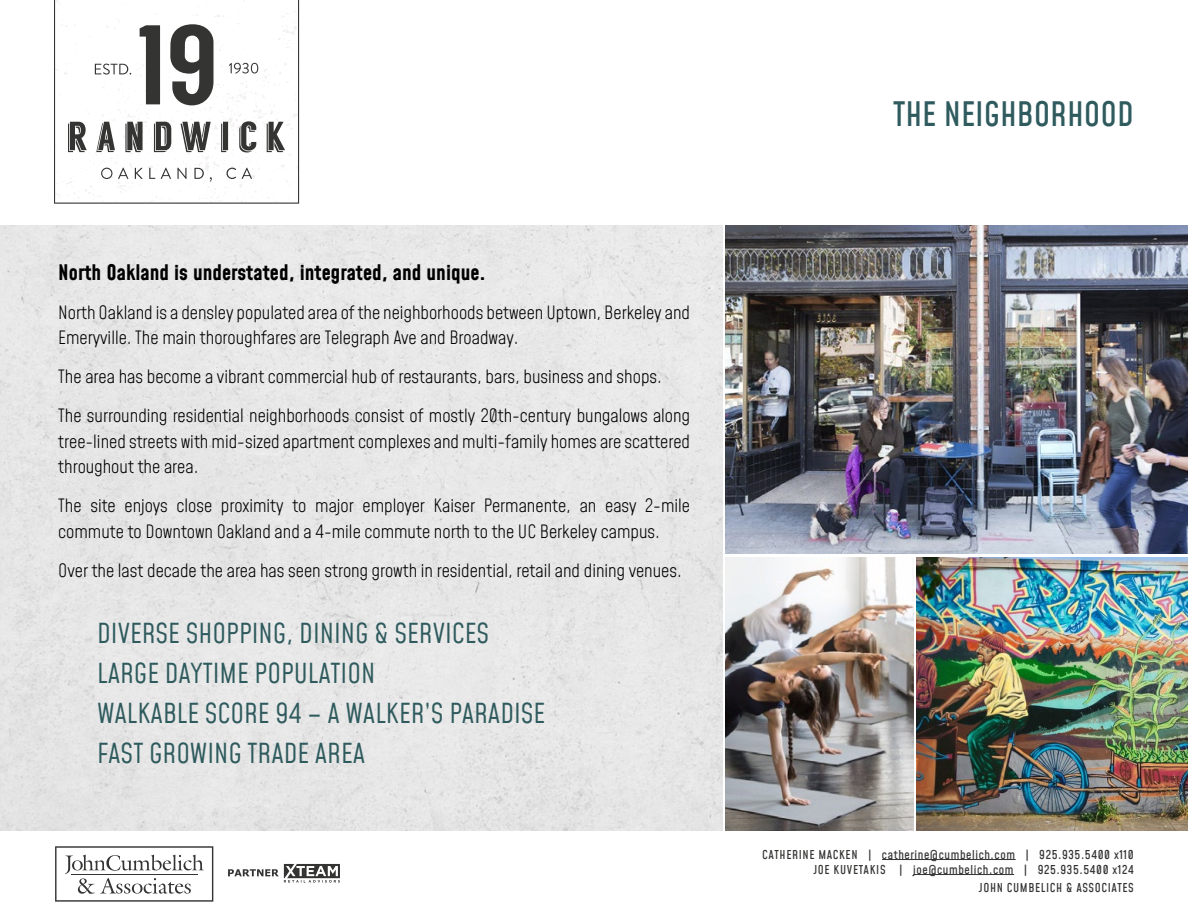
<style>
.page{position:relative;width:1188px;height:918px;background:#fff}
.page>*{position:absolute;margin:0;border:0;box-sizing:border-box;transform-origin:0 0}
.t1{font:500 33px "Mohave";color:#2f5b5e}
.t2{font:27px/39.8px "Mohave";color:#2f5b5e}
.t3{font:700 21px "Mohave";color:#000}
.t4{font:300 18px/25.5px "Mohave";color:#000}
.t5{font:500 12px/15px "Mohave";letter-spacing:.05em;color:#343433;text-align:right}
</style>
<div class="page">
<svg style="left:55px;top:846px;width:158px;height:56px"></svg>
<hr style="left:882px;top:859px;width:134px;height:1px;background:#343433">
<hr style="left:913px;top:874px;width:101px;height:1px;background:#343433">
<svg style="left:228px;top:864px;width:112px;height:19px"></svg>
<svg style="left:54px;top:0;width:245px;height:204px"></svg>
<svg style="left:95px;top:64px;width:36px;height:11px"></svg>
<svg style="left:229px;top:63px;width:29px;height:11px"></svg>
<img style="left:917px;top:558px;width:271px;height:272px">
<div style="left:0;top:226px;width:722px;height:605px;background:#e7e7e8"></div>
<img style="left:726px;top:226px;width:462px;height:328px">
<img style="left:726px;top:557px;width:188px;height:273px">
<svg style="left:775px;top:580px;width:11px;height:11px"></svg>
<p class="t3" style="left:58px;top:259px;width:429px">North Oakland is understated, integrated, and unique.</p>
<p class="t4" style="left:58px;top:301px;width:633px">North Oakland is a densley populated area of the neighborhoods between Uptown, Berkeley and<br>Emeryville. The main thoroughfares are Telegraph Ave and Broadway.</p>
<p class="t4" style="left:58px;top:358px;width:633px;line-height:39px">The area has become a vibrant commercial hub of restaurants, bars, business and shops.<br>The surrounding residential neighborhoods consist of mostly 20th-century bungalows along</p>
<p class="t4" style="left:58px;top:430px;width:633px">tree-lined streets with mid-sized apartment complexes and multi-family homes are scattered throughout the area.</p>
<p class="t4" style="left:58px;top:494px;width:633px">The site enjoys close proximity to major employer Kaiser Permanente, an easy 2-mile commute to Downtown Oakland and a 4-mile commute north to the UC Berkeley campus.</p>
<p class="t4" style="left:58px;top:559px;width:625px">Over the last decade the area has seen strong growth in residential, retail and dining venues.</p>
<h2 class="t2" style="left:97px;top:616px;width:450px">DIVERSE SHOPPING, DINING &amp; SERVICES<br>LARGE DAYTIME POPULATION<br>WALKABLE SCORE 94 – A WALKER’S PARADISE<br>FAST GROWING TRADE AREA</h2>
<h1 class="t1" style="left:893px;top:93px;width:242px">THE NEIGHBORHOOD</h1>
<p class="t5" style="left:762px;top:848px;width:373px">CATHERINE MACKEN | catherine@cumbelich.com | 925.935.5400 x110<br>JOE KUVETAKIS | joe@cumbelich.com | 925.935.5400 x124</p>
<p class="t5" style="left:979px;top:881px;width:157px">JOHN CUMBELICH &amp; ASSOCIATES</p>
</div>
